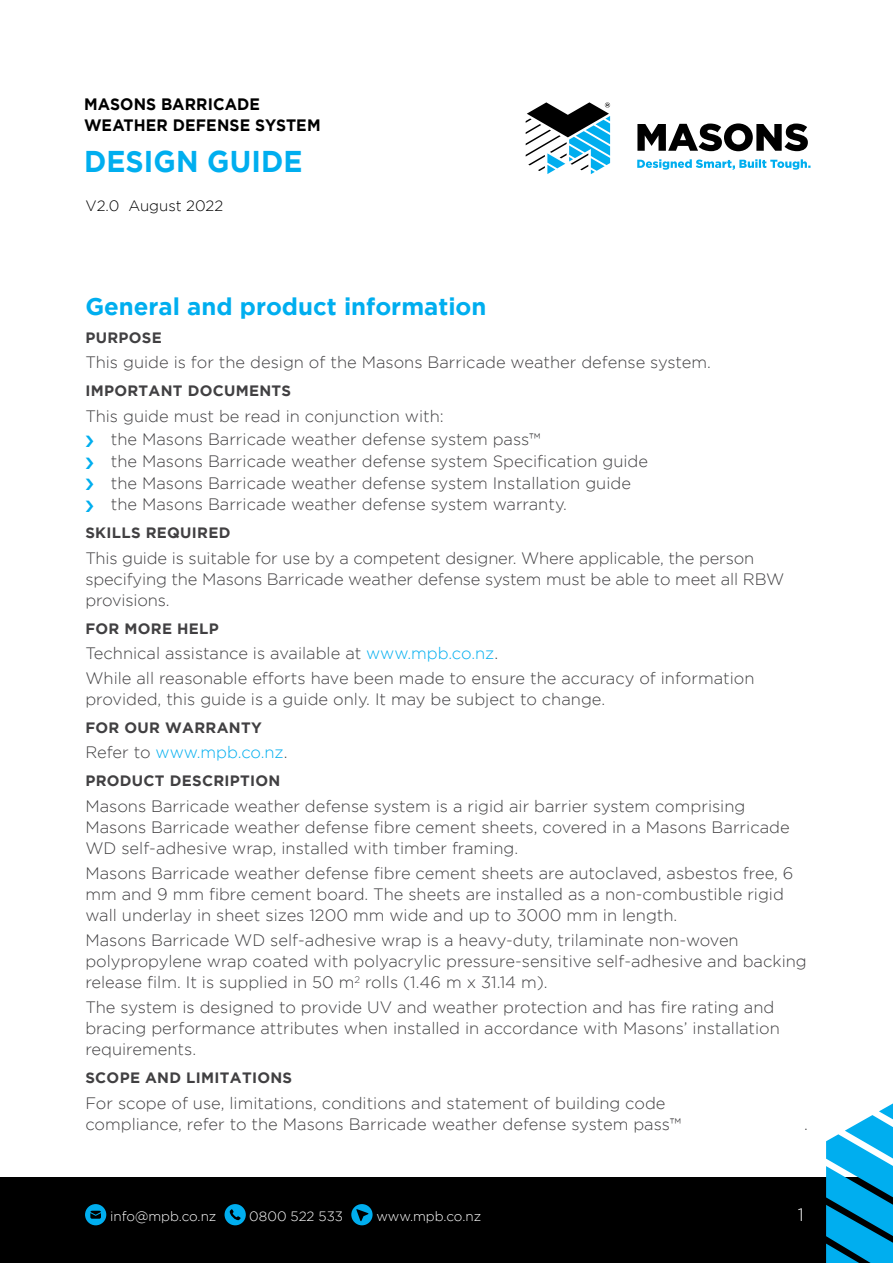
<style>
.page{position:relative;width:893px;height:1263px;background:#fff}
.page>*{position:absolute;margin:0;border:0;box-sizing:border-box;transform-origin:0 0}
.t1{font:700 30px "Gotham";letter-spacing:.005em;color:#00aeef;scale:.95 1}
.Heading_1{font:700 24px "Gotham";color:#00aeef}
.t2{font:300 18px "Gotham";color:#fff}
.Body_Copy{font:300 16.5px/21px "Gotham";color:#414042}
.t3{font:700 16.5px/21px "Gotham";letter-spacing:.01em;color:#000;scale:.95 1}
.Body_Copy-2{font:300 16.5px "Gotham";letter-spacing:-.01em;color:#00aeef}
.Heading_2{font:700 15px "Gotham";letter-spacing:.02em;color:#414042}
.t4{font:300 15px "Gotham";color:#000}
.t5{font:300 13.5px "Gotham";color:#fff}
.s1{color:#00aeef}
.s2{color:#414042}
</style>
<div class="page">
<div style="left:0;top:1177px;width:893px;height:86px;background:#000"></div>
<svg style="left:826px;top:1103px;width:67px;height:160px"></svg>
<svg style="left:85px;top:1204px;width:21px;height:21px"></svg>
<svg style="left:225px;top:1204px;width:21px;height:21px"></svg>
<svg style="left:351px;top:1204px;width:22px;height:21px"></svg>
<svg style="left:526px;top:102px;width:284px;height:72px"></svg>
<p class="t3" style="left:84px;top:93px;width:251px">MASONS BARRICADE<br>WEATHER DEFENSE SYSTEM</p>
<h1 class="t1" style="left:84px;top:144px;width:232px">DESIGN GUIDE</h1>
<p class="t4" style="left:86px;top:198px;width:139px">V2.0 August 2022</p>
<p class="Heading_1" style="left:85px;top:293px;width:403px">General and product information</p>
<p class="Heading_2" style="left:85px;top:329px;width:78px">PURPOSE</p>
<p class="Body_Copy" style="left:85px;top:352px;width:627px">This guide is for the design of the Masons Barricade weather defense system.</p>
<p class="Heading_2" style="left:85px;top:382px;width:207px">IMPORTANT DOCUMENTS</p>
<p class="Body_Copy" style="left:85px;top:405px;width:360px">This guide must be read in conjunction with:</p>
<p class="Body_Copy" style="left:111px;top:429px;width:431px">the Masons Barricade weather defense system pass™</p>
<p class="Body_Copy" style="left:111px;top:451px;width:539px">the Masons Barricade weather defense system Specification guide</p>
<p class="Body_Copy" style="left:111px;top:472px;width:522px">the Masons Barricade weather defense system Installation guide</p>
<p class="Body_Copy" style="left:111px;top:494px;width:458px">the Masons Barricade weather defense system warranty.</p>
<p class="Heading_2" style="left:85px;top:524px;width:147px">SKILLS REQUIRED</p>
<p class="Body_Copy" style="left:85px;top:547px;width:700px">This guide is suitable for use by a competent designer. Where applicable, the person specifying the Masons Barricade weather defense system must be able to meet all RBW provisions.</p>
<p class="Heading_2" style="left:85px;top:620px;width:135px">FOR MORE HELP</p>
<p class="Body_Copy" style="left:85px;top:642px;width:414px">Technical assistance is available at <span class="s1">www.mpb.co.nz</span>.</p>
<p class="Body_Copy" style="left:85px;top:668px;width:671px">While all reasonable efforts have been made to ensure the accuracy of information provided, this guide is a guide only. It may be subject to change.</p>
<p class="Heading_2" style="left:85px;top:719px;width:178px">FOR OUR WARRANTY</p>
<p class="Body_Copy-2" style="left:85px;top:744px;width:204px"><span class="s2">Refer to</span> www.mpb.co.nz<span class="s2">.</span></p>
<p class="Heading_2" style="left:85px;top:772px;width:197px">PRODUCT DESCRIPTION</p>
<p class="Body_Copy" style="left:85px;top:795px;width:706px">Masons Barricade weather defense system is a rigid air barrier system comprising<br>Masons Barricade weather defense fibre cement sheets, covered in a Masons Barricade<br>WD self-adhesive wrap, installed with timber framing.</p>
<p class="Body_Copy" style="left:85px;top:862px;width:710px">Masons Barricade weather defense fibre cement sheets are autoclaved, asbestos free, 6 mm and 9 mm fibre cement board. The sheets are installed as a non-combustible rigid wall underlay in sheet sizes 1200 mm wide and up to 3000 mm in length.</p>
<p class="Body_Copy" style="left:85px;top:930px;width:723px">Masons Barricade WD self-adhesive wrap is a heavy-duty, trilaminate non-woven polypropylene wrap coated with polyacrylic pressure-sensitive self-adhesive and backing release film. It is supplied in 50 m<sup>2</sup> rolls (1.46 m x 31.14 m).</p>
<p class="Body_Copy" style="left:85px;top:997px;width:696px">The system is designed to provide UV and weather protection and has fire rating and bracing performance attributes when installed in accordance with Masons’ installation requirements.</p>
<p class="Heading_2" style="left:85px;top:1069px;width:208px">SCOPE AND LIMITATIONS</p>
<p class="Body_Copy" style="left:85px;top:1092px;width:597px">For scope of use, limitations, conditions and statement of building code compliance, refer to the Masons Barricade weather defense system pass™</p>
<p class="Body_Copy" style="left:804px;top:1113px;width:5px">.</p>
<p class="t5" style="left:110px;top:1209px;width:108px">info@mpb.co.nz</p>
<p class="t5" style="left:249px;top:1209px;width:95px">0800 522 533</p>
<p class="t5" style="left:376px;top:1209px;width:106px">www.mpb.co.nz</p>
<p class="t2" style="left:798px;top:1205px;width:8px">1</p>
</div>
